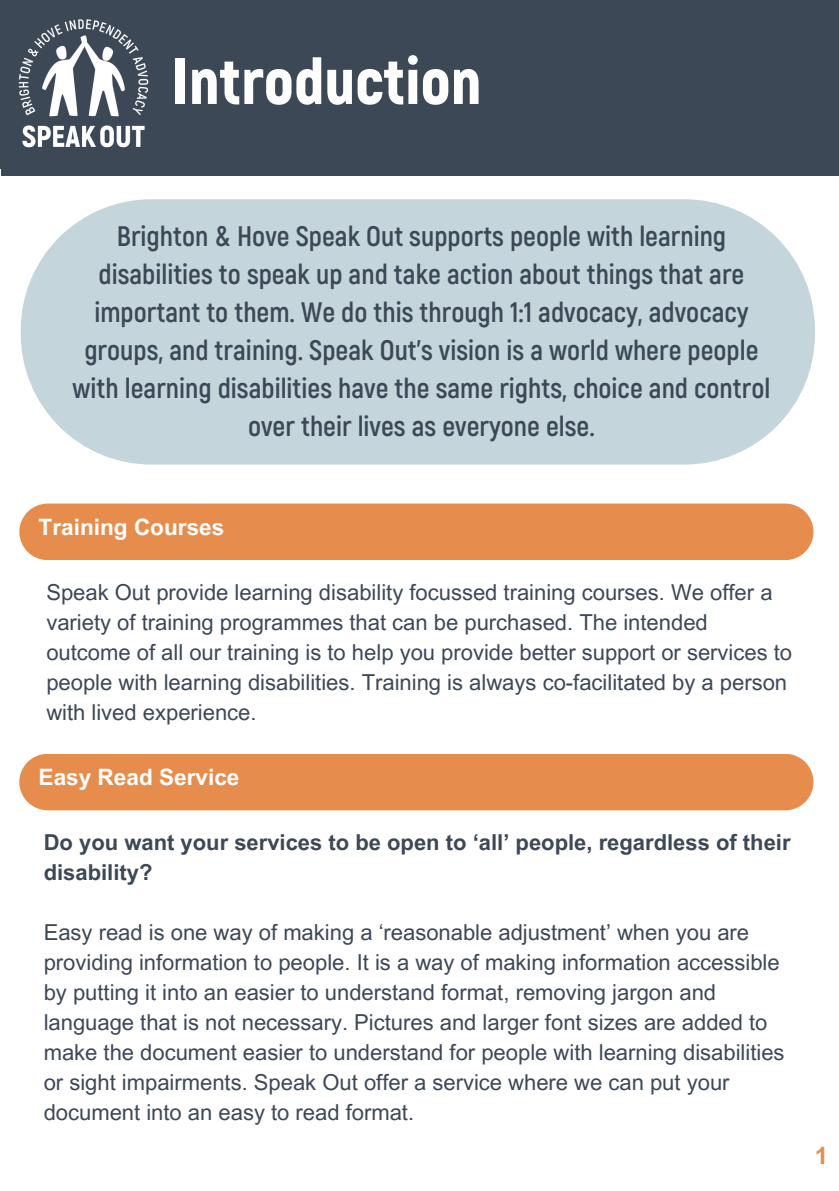
<style>
.page{position:relative;width:839px;height:1191px;background:#fff}
.page>*{position:absolute;margin:0;border:0;box-sizing:border-box;transform-origin:0 0}
.t1{font:900 64.4px "Akrobat";color:#fdfdfc}
.t2{font:700 28.2px/38.2px "Akrobat";color:#3d4857;text-align:center}
.t3{font:700 24px "Arial MT Pro";color:#e68d4e}
.t4{font:700 22.6px "Arial MT Pro";color:#fff}
.t5{font:22px/30px "Arial MT Pro";color:#3d4857}
.t6{font:700 22px/30px "Arial MT Pro";color:#3d4857}
</style>
<div class="page">
<div style="left:1px;top:3px;width:837px;height:172px;background:#3d4857"></div>
<div style="left:0;top:0;width:838px;height:169px;background:#3d4857"></div>
<svg style="left:21px;top:199px;width:793px;height:266px;background:#c8d8de"></svg>
<div style="left:19px;top:754px;width:794px;height:56px;background:#e68d4e"></div>
<div style="left:19px;top:504px;width:794px;height:56px;background:#e68d4e"></div>
<img style="left:18px;top:19px;width:131px;height:129px">
<h2 class="t1" style="left:172px;top:40px;width:311px">Introduction</h2>
<h3 class="t2" style="left:73px;top:215px;width:699px">Brighton &amp; Hove Speak Out supports people with learning disabilities to speak up and take action about things that are important to them. We do this through 1:1 advocacy, advocacy groups, and training. Speak Out’s vision is a world where people with learning disabilities have the same rights, choice and control over their lives as everyone else.</h3>
<p class="t4" style="left:39px;top:518px;width:187px">Training Courses</p>
<p class="t5" style="left:46px;top:580px;width:747px">Speak Out provide learning disability focussed training courses. We offer a variety of training programmes that can be purchased. The intended outcome of all our training is to help you provide better support or services to people with learning disabilities. Training is always co-facilitated by a person with lived experience.</p>
<p class="t4" style="left:39px;top:769px;width:202px">Easy Read Service</p>
<h3 class="t6" style="left:44px;top:830px;width:748px">Do you want your services to be open to ‘all’ people, regardless of their disability?</h3>
<h3 class="t5" style="left:44px;top:920px;width:742px">Easy read is one way of making a ‘reasonable adjustment’ when you are providing information to people. It is a way of making information accessible by putting it into an easier to understand format, removing jargon and language that is not necessary. Pictures and larger font sizes are added to make the document easier to understand for people with learning disabilities or sight impairments. Speak Out offer a service where we can put your document into an easy to read format.</h3>
<h1 class="t3" style="left:814px;top:1147px;width:15px">1</h1>
</div>
